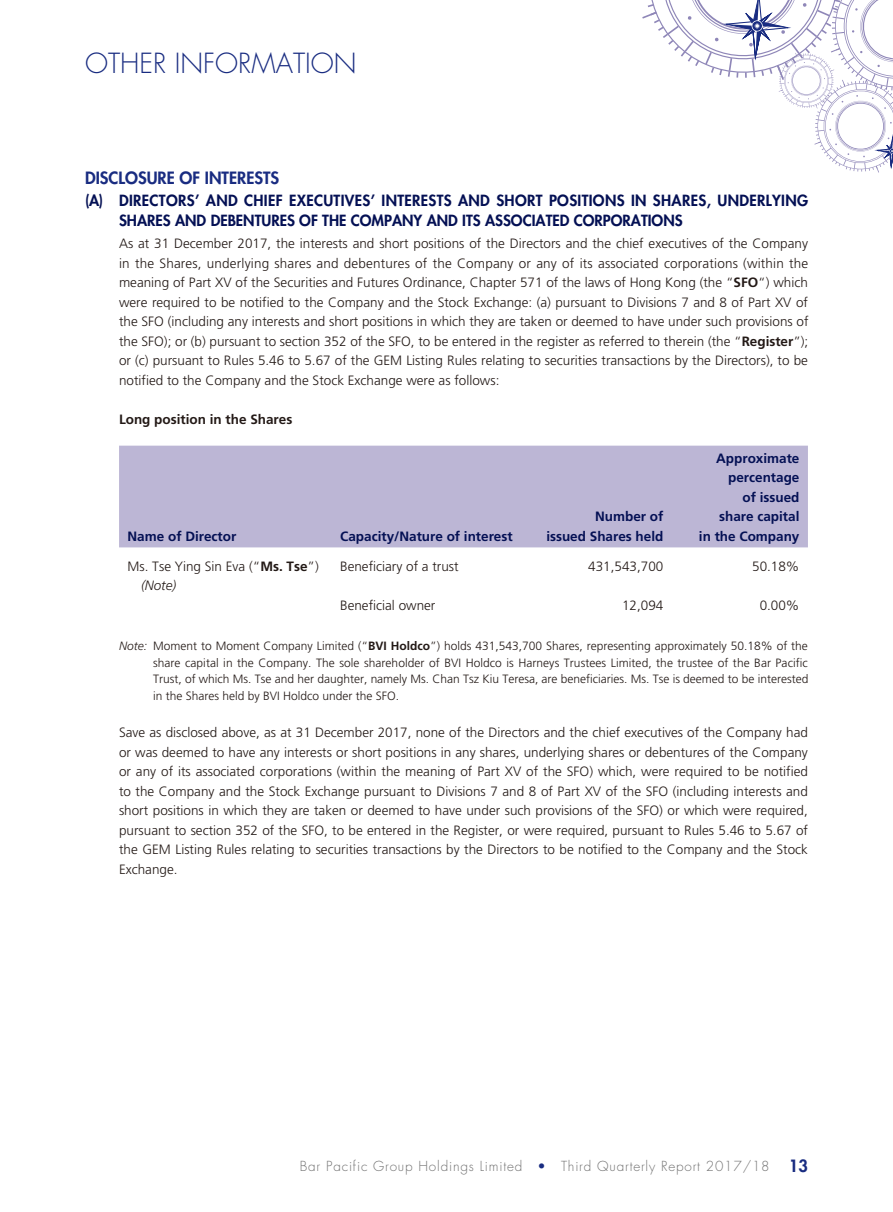
<style>
.page{position:relative;width:893px;height:1212px;background:#fff}
.page>*{position:absolute;margin:0;border:0;box-sizing:border-box;transform-origin:0 0}
.t1{font:300 27px "Futura Std";color:#192c81}
.t2{font:800 16.5px "Futura Std";color:#192c81}
.t3{font:800 15px/19.5px "Futura Std";letter-spacing:.02em;color:#041054}
.t4{font:300 13.5px/19.5px "Frutiger LT Std";color:#231916;text-align:justify}
.t5{font:700 13.5px/19.5px "Frutiger LT Std";color:#041054;text-align:right}
.t6{font:300 13.5px "Futura Std";letter-spacing:.06em;color:#727272}
.t7{font:700 13.5px "Frutiger LT Std";color:#231916}
.t8{font:300 12px/16.5px "Frutiger LT Std";color:#231916;text-align:justify}
.s1{font-weight:700}
.s2{font-style:italic}
.s3{color:#192c81}
</style>
<div class="page">
<svg style="left:642px;top:0;width:251px;height:173px"></svg>
<div style="left:119px;top:446px;width:689px;height:101px;background:#bcb6d5"></div>
<h1 class="t1" style="left:85px;top:47px;width:273px">OTHER INFORMATION</h1>
<p class="t2" style="left:85px;top:167px;width:196px">DISCLOSURE OF INTERESTS</p>
<p class="t3" style="left:119px;top:191px;width:691px;text-indent:-34px">(A) DIRECTORS’ AND CHIEF EXECUTIVES’ INTERESTS AND SHORT POSITIONS IN SHARES, UNDERLYING<br>SHARES AND DEBENTURES OF THE COMPANY AND ITS ASSOCIATED CORPORATIONS</p>
<p class="t4" style="left:119px;top:234px;width:691px">As at 31 December 2017, the interests and short positions of the Directors and the chief executives of the Company in the Shares, underlying shares and debentures of the Company or any of its associated corporations (within the meaning of Part XV of the Securities and Futures Ordinance, Chapter 571 of the laws of Hong Kong (the “<span class="s1">SFO</span>“) which were required to be notified to the Company and the Stock Exchange: (a) pursuant to Divisions 7 and 8 of Part XV of the SFO (including any interests and short positions in which they are taken or deemed to have under such provisions of the SFO); or (b) pursuant to section 352 of the SFO, to be entered in the register as referred to therein (the “<span class="s1">Register</span>”); or (c) pursuant to Rules 5.46 to 5.67 of the GEM Listing Rules relating to securities transactions by the Directors), to be notified to the Company and the Stock Exchange were as follows:</p>
<p class="t7" style="left:119px;top:411px;width:175px">Long position in the Shares</p>
<p class="t5" style="left:128px;top:526px;width:110px">Name of Director</p>
<p class="t5" style="left:340px;top:526px;width:174px">Capacity/Nature of interest</p>
<p class="t5" style="left:546px;top:507px;width:119px">Number of<br>issued Shares held</p>
<p class="t5" style="left:699px;top:448px;width:102px">Approximate percentage<br>of issued<br>share capital<br>in the Company</p>
<p class="t4" style="left:141px;top:557px;width:179px;text-indent:-13px">Ms. Tse Ying Sin Eva (“<span class="s1">Ms. Tse</span>”) <span class="s2">(Note)</span></p>
<p class="t4" style="left:340px;top:557px;width:120px">Beneficiary of a trust</p>
<p class="t4" style="left:588px;top:557px;width:77px">431,543,700</p>
<p class="t4" style="left:752px;top:557px;width:49px">50.18%</p>
<p class="t4" style="left:340px;top:596px;width:97px">Beneficial owner</p>
<p class="t4" style="left:622px;top:596px;width:43px">12,094</p>
<p class="t4" style="left:760px;top:596px;width:41px">0.00%</p>
<p class="t8" style="left:153px;top:638px;width:657px;text-indent:-34px"><span class="s2">Note:</span> Moment to Moment Company Limited (“<span class="s1">BVI Holdco</span>”) holds 431,543,700 Shares, representing approximately 50.18% of the share capital in the Company. The sole shareholder of BVI Holdco is Harneys Trustees Limited, the trustee of the Bar Pacific Trust, of which Ms. Tse and her daughter, namely Ms. Chan Tsz Kiu Teresa, are beneficiaries. Ms. Tse is deemed to be interested in the Shares held by BVI Holdco under the SFO.</p>
<p class="t4" style="left:119px;top:723px;width:690px">Save as disclosed above, as at 31 December 2017, none of the Directors and the chief executives of the Company had or was deemed to have any interests or short positions in any shares, underlying shares or debentures of the Company or any of its associated corporations (within the meaning of Part XV of the SFO) which, were required to be notified to the Company and the Stock Exchange pursuant to Divisions 7 and 8 of Part XV of the SFO (including interests and short positions in which they are taken or deemed to have under such provisions of the SFO) or which were required, pursuant to section 352 of the SFO, to be entered in the Register, or were required, pursuant to Rules 5.46 to 5.67 of the GEM Listing Rules relating to securities transactions by the Directors to be notified to the Company and the Stock Exchange.</p>
<p class="t6" style="left:300px;top:1157px;width:471px">Bar Pacific Group Holdings Limited <span class="s3">•</span> Third Quarterly Report 2017/18</p>
<p class="t2" style="left:789px;top:1155px;width:21px">13</p>
</div>
